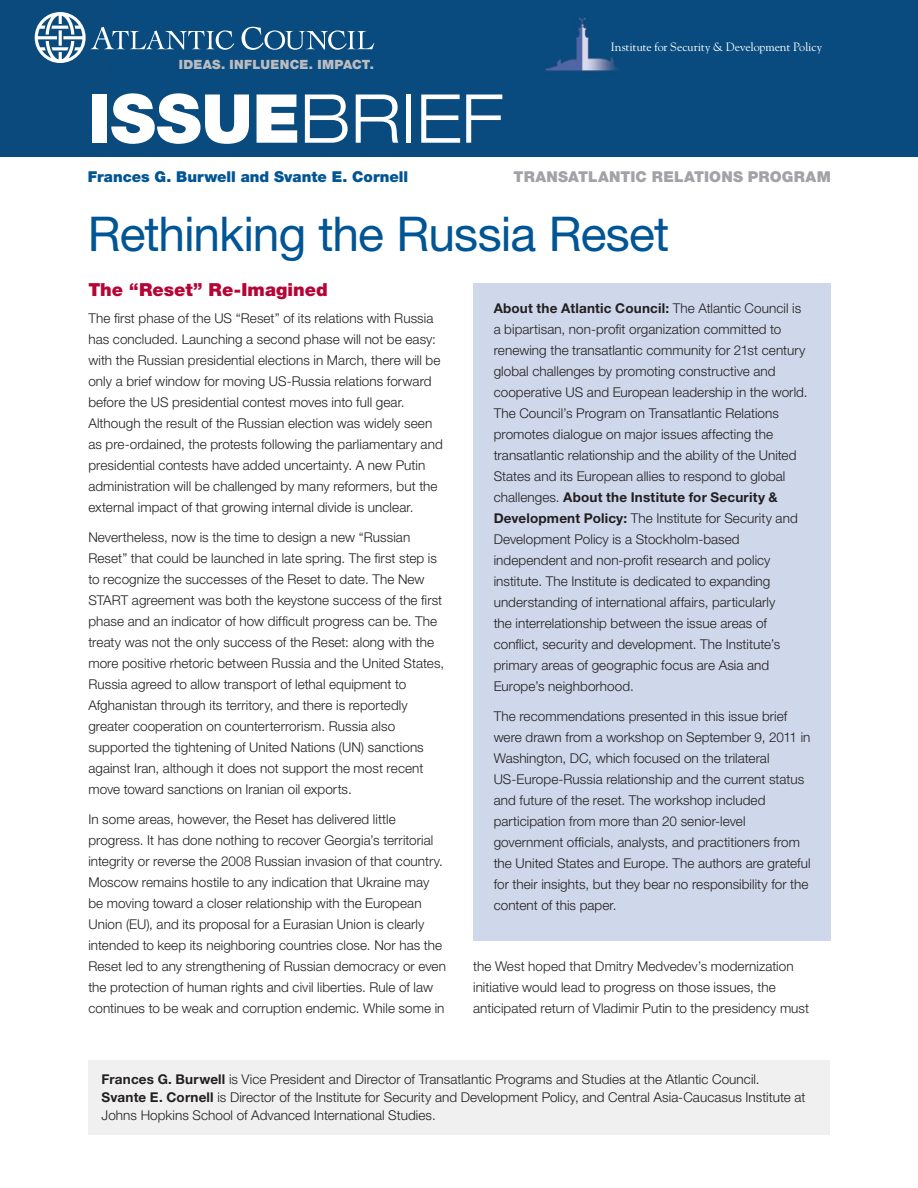
<style>
.page{position:relative;width:918px;height:1188px;background:#fff}
.page>*{position:absolute;margin:0;border:0;box-sizing:border-box;transform-origin:0 0}
.t1{font:900 67.5px "Helvetica Neue LT Std";color:#fff}
.t2{font:300 expanded 67.5px "Helvetica Neue";color:#fff}
.t3{font:48px "Helvetica Neue LT Std";letter-spacing:-.02em;color:#005595}
.t4{font:900 18px "Helvetica Neue LT Std";color:#b50536}
.t5{font:900 15px "Helvetica Neue LT Std";color:#005595}
.t6{font:900 15px "Helvetica Neue LT Std";letter-spacing:.01em;color:#a2a3a7}
.t7{font:300 13.5px/21px "Helvetica Neue LT Std";letter-spacing:.005em;color:#231f20}
.t8{font:900 12.75px "Helvetica Neue LT Std";letter-spacing:.02em;color:#bbbcbf}
.t9{font:12px "Goudy";letter-spacing:-.01em;color:#fff}
.s1{font-weight:700}
</style>
<div class="page">
<div style="left:88px;top:1061px;width:742px;height:74px;background:#f0f0f1"></div>
<div style="left:473px;top:283px;width:358px;height:658px;background:#ced8ea"></div>
<div style="left:0;top:0;width:918px;height:157px;background:#094b7e"></div>
<svg style="left:35px;top:12px;width:199px;height:51px;background:#346a94"></svg>
<svg style="left:242px;top:27px;width:132px;height:23px;background:#3c7098"></svg>
<p class="t8" style="left:179px;top:57px;width:197px">IDEAS. INFLUENCE. IMPACT.</p>
<h1 class="t1" style="left:88px;top:78px;width:71px">Issue</h1>
<h1 class="t2" style="left:300px;top:78px;width:204px">Brief</h1>
<p class="t5" style="left:88px;top:167px;width:322px">Frances G. Burwell and Svante E. Cornell</p>
<p class="t9" style="left:611px;top:39px;width:213px">Institute for Security &amp; Development Policy</p>
<p class="t6" style="left:514px;top:167px;width:319px">TRANSATLANTIC RELATIONS PROGRAM</p>
<h2 class="t3" style="left:88px;top:205px;width:583px">Rethinking the Russia Reset</h2>
<h3 class="t4" style="left:88px;top:279px;width:241px">The “Reset” Re-Imagined</h3>
<p class="t7" style="left:88px;top:308px;width:356px">The first phase of the US “Reset” of its relations with Russia has concluded. Launching a second phase will not be easy: with the Russian presidential elections in March, there will be only a brief window for moving US-Russia relations forward before the US presidential contest moves into full gear.<br>Although the result of the Russian election was widely seen as pre-ordained, the protests following the parliamentary and presidential contests have added uncertainty. A new Putin administration will be challenged by many reformers, but the external impact of that growing internal divide is unclear.</p>
<p class="t7" style="left:88px;top:527px;width:357px">Nevertheless, now is the time to design a new “Russian Reset” that could be launched in late spring. The first step is to recognize the successes of the Reset to date. The New START agreement was both the keystone success of the first phase and an indicator of how difficult progress can be. The treaty was not the only success of the Reset: along with the more positive rhetoric between Russia and the United States, Russia agreed to allow transport of lethal equipment to Afghanistan through its territory, and there is reportedly greater cooperation on counterterrorism. Russia also supported the tightening of United Nations (UN) sanctions against Iran, although it does not support the most recent move toward sanctions on Iranian oil exports.</p>
<p class="t7" style="left:88px;top:809px;width:359px">In some areas, however, the Reset has delivered little progress. It has done nothing to recover Georgia’s territorial integrity or reverse the 2008 Russian invasion of that country.<br>Moscow remains hostile to any indication that Ukraine may be moving toward a closer relationship with the European Union (EU), and its proposal for a Eurasian Union is clearly intended to keep its neighboring countries close. Nor has the Reset led to any strengthening of Russian democracy or even the protection of human rights and civil liberties. Rule of law continues to be weak and corruption endemic. While some in</p>
<p class="t7" style="left:494px;top:297px;width:315px"><span class="s1">About the Atlantic Council:</span> The Atlantic Council is a bipartisan, non-profit organization committed to renewing the transatlantic community for 21st century global challenges by promoting constructive and cooperative US and European leadership in the world.<br>The Council’s Program on Transatlantic Relations promotes dialogue on major issues affecting the transatlantic relationship and the ability of the United States and its European allies to respond to global challenges. <span class="s1">About the Institute for Security &amp; Development Policy:</span> The Institute for Security and Development Policy is a Stockholm-based independent and non-profit research and policy institute. The Institute is dedicated to expanding understanding of international affairs, particularly<br>the interrelationship between the issue areas of conflict, security and development. The Institute’s primary areas of geographic focus are Asia and Europe’s neighborhood.</p>
<p class="t7" style="left:494px;top:705px;width:318px">The recommendations presented in this issue brief were drawn from a workshop on September 9, 2011 in Washington, DC, which focused on the trilateral US-Europe-Russia relationship and the current status and future of the reset. The workshop included participation from more than 20 senior-level government officials, analysts, and practitioners from the United States and Europe. The authors are grateful for their insights, but they bear no responsibility for the content of this paper.</p>
<p class="t7" style="left:473px;top:956px;width:338px">the West hoped that Dmitry Medvedev’s modernization initiative would lead to progress on those issues, the anticipated return of Vladimir Putin to the presidency must</p>
<p class="t7" style="left:102px;top:1070px;width:705px;line-height:18px"><span class="s1">Frances G. Burwell</span> is Vice President and Director of Transatlantic Programs and Studies at the Atlantic Council.<br><span class="s1">Svante E. Cornell</span> is Director of the Institute for Security and Development Policy, and Central Asia-Caucasus Institute at<br>Johns Hopkins School of Advanced International Studies.</p>
</div>
